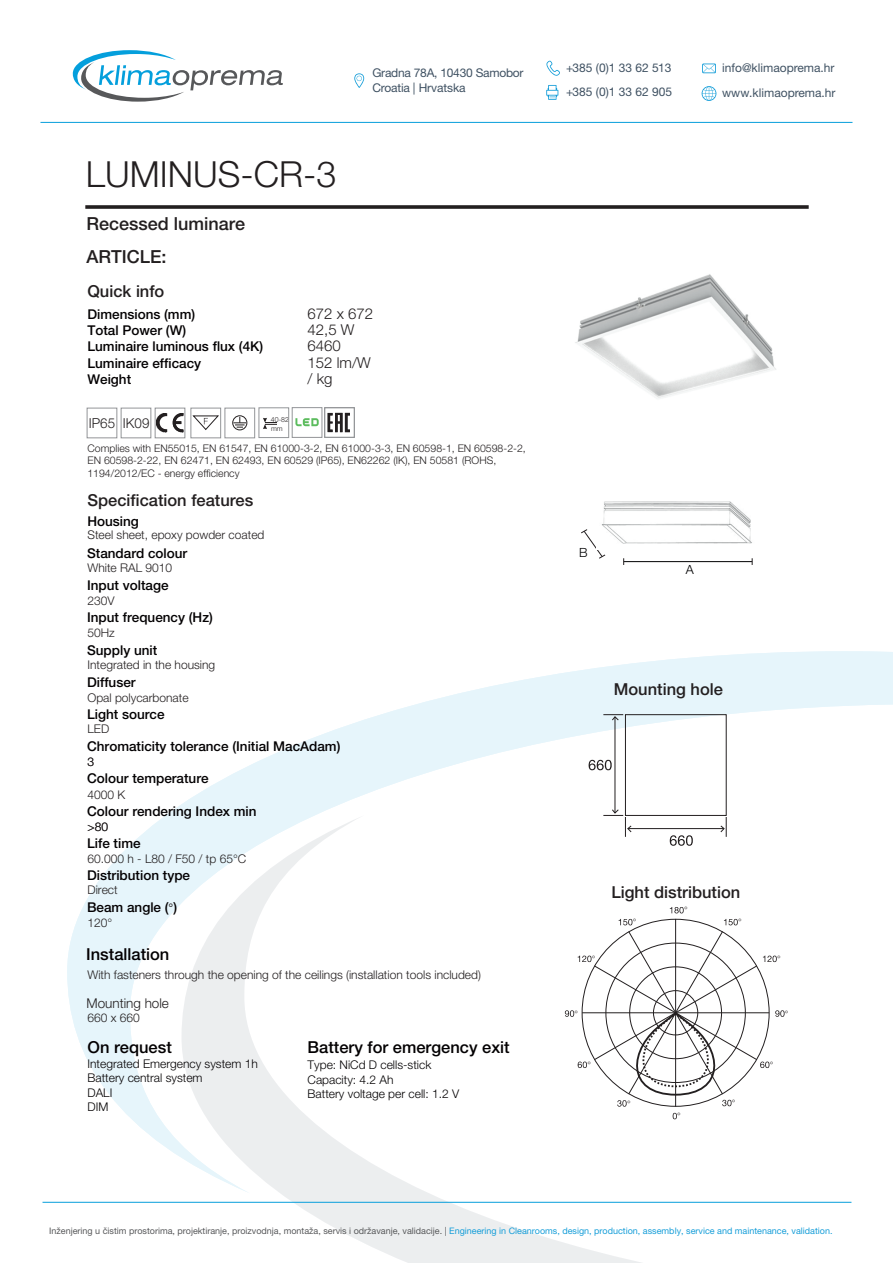
<style>
.page{position:relative;width:893px;height:1263px;background:#fff}
.page>*{position:absolute;margin:0;border:0;box-sizing:border-box;transform-origin:0 0}
.t1{font:300 36px "Helvetica Neue LT Pro";color:#231f20}
.t2{font:500 18px/33.3px "Helvetica Neue LT Pro";color:#231f20}
.t3{font:500 16.5px "Helvetica Neue LT Pro";color:#231f20}
.t4{font:500 16.5px "Helvetica Neue LT Pro";color:#030002}
.t5{font:300 15px/16px "Helvetica Neue LT Pro";color:#231f20}
.t6{font:300 13.8px "Helvetica Neue LT Pro";color:#231f20}
.t7{font:500 13.5px/16px "Helvetica Neue LT Pro";color:#030002}
.t8{font:300 13.5px "Helvetica Neue LT Pro";color:#231f20}
.t9{font:300 12.6px "Helvetica Neue LT Pro";color:#000002}
.t10{font:300 12px "Helvetica Neue LT Pro";color:#231f20}
.t11{font:300 12px/14.4px "Helvetica Neue LT Pro";color:#030002}
.t12{font:12px/15px "Helvetica Neue LT Pro";letter-spacing:-.005em;color:#405263}
.t13{font:300 10.5px/12.6px "Helvetica Neue LT Pro";color:#231f20}
.t14{font:9px "Helvetica Neue LT Pro";color:#57585a}
.t15{font:300 9px "Helvetica Neue LT Pro";color:#231f20}
.t16{font:300 7.05px/8.4px "Helvetica Neue LT Pro";color:#231f20}
.s1{font-size:12px;color:#231f20}
.s2{color:#169ed9}
</style>
<div class="page">
<svg style="left:546px;top:60px;width:14px;height:16px"></svg>
<svg style="left:354px;top:73px;width:10px;height:15px"></svg>
<svg style="left:702px;top:64px;width:14px;height:9px"></svg>
<svg style="left:702px;top:86px;width:14px;height:15px"></svg>
<svg style="left:546px;top:85px;width:12px;height:15px"></svg>
<svg style="left:67px;top:651px;width:826px;height:506px"></svg>
<svg style="left:181px;top:815px;width:712px;height:448px"></svg>
<hr style="left:40px;top:122px;width:812px;height:1px;background:#069edb">
<hr style="left:43px;top:1202px;width:808px;height:1px;background:#069edb">
<svg style="left:73px;top:50px;width:210px;height:52px"></svg>
<svg style="left:85px;top:205px;width:724px;height:4px;fill:#4c4949"></svg>
<hr style="left:675px;top:919px;width:1px;height:188px;background:#231f20">
<svg style="left:673px;top:1113px;width:4px;height:6px"></svg>
<svg style="left:724px;top:919px;width:14px;height:6px"></svg>
<svg style="left:670px;top:907px;width:14px;height:6px"></svg>
<svg style="left:619px;top:919px;width:13px;height:6px"></svg>
<svg style="left:670px;top:835px;width:23px;height:11px"></svg>
<svg style="left:589px;top:760px;width:23px;height:10px"></svg>
<hr style="left:628px;top:828px;width:96px;height:1px;background:#231f20">
<svg style="left:720px;top:817px;width:7px;height:20px"></svg>
<div style="left:625px;top:714px;width:101px;height:102px;border:1px solid #231f20"></div>
<hr style="left:615px;top:717px;width:1px;height:96px;background:#231f20">
<svg style="left:603px;top:809px;width:29px;height:28px"></svg>
<svg style="left:603px;top:714px;width:20px;height:6px"></svg>
<svg style="left:565px;top:931px;width:219px;height:176px"></svg>
<img style="left:575px;top:274px;width:201px;height:124px">
<hr style="left:624px;top:561px;width:128px;height:1px;background:#000002">
<svg style="left:581px;top:529px;width:24px;height:30px"></svg>
<img style="left:597px;top:501px;width:155px;height:48px">
<div style="left:121px;top:408px;width:30px;height:30px;border:1px solid #939598"></div>
<div style="left:155px;top:408px;width:30px;height:30px;border:1px solid #939598"></div>
<div style="left:191px;top:408px;width:30px;height:30px;border:1px solid #939598"></div>
<svg style="left:193px;top:415px;width:26px;height:15px"></svg>
<div style="left:225px;top:408px;width:30px;height:30px;border:1px solid #939598"></div>
<svg style="left:233px;top:417px;width:13px;height:11px"></svg>
<div style="left:233px;top:416px;width:14px;height:14px;border:1px solid #231f20;border-radius:50%"></div>
<div style="left:87px;top:408px;width:30px;height:30px;border:1px solid #939598"></div>
<svg style="left:173px;top:413px;width:10px;height:19px"></svg>
<svg style="left:157px;top:413px;width:10px;height:19px"></svg>
<svg style="left:263px;top:418px;width:14px;height:11px"></svg>
<div style="left:259px;top:408px;width:30px;height:30px;border:1px solid #939598"></div>
<svg style="left:295px;top:418px;width:24px;height:8px"></svg>
<div style="left:292px;top:407px;width:30px;height:31px;border:1px solid #939598"></div>
<div style="left:324px;top:407px;width:30px;height:30px;border:1px solid #939598"></div>
<svg style="left:328px;top:413px;width:22px;height:19px"></svg>
<h1 class="t1" style="left:86px;top:153px;width:252px">LUMINUS-CR-3</h1>
<h2 class="t2" style="left:86px;top:207px;width:160px">Recessed luminare<br>ARTICLE:</h2>
<p class="t3" style="left:87px;top:282px;width:79px">Quick info</p>
<p class="t12" style="left:372px;top:65px;width:153px">Gradna 78A, 10430 Samobor<br>Croatia | Hrvatska</p>
<p class="t12" style="left:566px;top:56px;width:107px;line-height:24px">+385 (0)1 33 62 513 +385 (0)1 33 62 905</p>
<p class="t12" style="left:722px;top:56px;width:115px;line-height:24.3px">info@klimaoprema.hr www.klimaoprema.hr</p>
<p class="t7" style="left:87px;top:306px;width:177px">Dimensions (mm)<br>Total Power (W)<br>Luminaire luminous flux (4K)<br>Luminaire efficacy</p>
<p class="t7" style="left:87px;top:371px;width:45px">Weight</p>
<p class="t6" style="left:89px;top:414px;width:62px">IP65 IK09</p>
<p class="t16" style="left:271px;top:415px;width:20px">40-82 mm</p>
<p class="t5" style="left:308px;top:306px;width:67px">672 x 672<br>42,5 W<br>6460<br>152 lm/W / kg</p>
<p class="t13" style="left:87px;top:441px;width:440px">Complies with EN55015, EN 61547, EN 61000-3-2, EN 61000-3-3, EN 60598-1, EN 60598-2-2,<br>EN 60598-2-22, EN 62471, EN 62493, EN 60529 (IP65), EN62262 (IK), EN 50581 (ROHS,<br>1194/2012/EC - energy efficiency</p>
<p class="t3" style="left:87px;top:490px;width:167px">Specification features</p>
<p class="t7" style="left:87px;top:513px;width:53px">Housing</p>
<p class="t10" style="left:87px;top:528px;width:178px">Steel sheet, epoxy powder coated</p>
<p class="t10" style="left:87px;top:561px;width:86px">White RAL 9010</p>
<p class="t10" style="left:87px;top:594px;width:29px">230V</p>
<p class="t10" style="left:87px;top:626px;width:29px">50Hz</p>
<p class="t7" style="left:87px;top:545px;width:102px">Standard colour</p>
<p class="t7" style="left:87px;top:577px;width:83px">Input voltage</p>
<p class="t7" style="left:87px;top:609px;width:127px">Input frequency (Hz)</p>
<p class="t7" style="left:87px;top:641px;width:72px">Supply unit</p>
<p class="t7" style="left:87px;top:674px;width:50px">Diffuser</p>
<p class="t10" style="left:87px;top:658px;width:129px">Integrated in the housing</p>
<p class="t7" style="left:87px;top:706px;width:79px">Light source</p>
<p class="t10" style="left:87px;top:722px;width:23px">LED</p>
<p class="t10" style="left:87px;top:754px;width:8px">3</p>
<p class="t10" style="left:87px;top:787px;width:39px">4000 K</p>
<p class="t10" style="left:87px;top:820px;width:22px">&gt;80</p>
<p class="t10" style="left:87px;top:851px;width:160px">60.000 h - L80 / F50 / tp 65°C</p>
<p class="t10" style="left:87px;top:883px;width:32px">Direct</p>
<p class="t10" style="left:87px;top:915px;width:26px">120°</p>
<p class="t10" style="left:87px;top:690px;width:103px">Opal polycarbonate</p>
<p class="t7" style="left:87px;top:738px;width:255px">Chromaticity tolerance (Initial MacAdam)</p>
<p class="t7" style="left:87px;top:770px;width:123px">Colour temperature</p>
<p class="t7" style="left:87px;top:803px;width:171px">Colour rendering Index min</p>
<p class="t7" style="left:87px;top:835px;width:55px">Life time</p>
<p class="t7" style="left:87px;top:867px;width:105px">Distribution type</p>
<p class="t7" style="left:87px;top:899px;width:92px">Beam angle (<span class="s1">°</span>)</p>
<p class="t4" style="left:86px;top:944px;width:85px">Installation</p>
<p class="t8" style="left:86px;top:995px;width:84px">Mounting hole</p>
<p class="t10" style="left:87px;top:967px;width:395px">With fasteners through the opening of the ceilings (installation tools included)</p>
<p class="t10" style="left:87px;top:1011px;width:54px">660 x 660</p>
<p class="t4" style="left:87px;top:1037px;width:86px">On request</p>
<p class="t4" style="left:308px;top:1037px;width:204px">Battery for emergency exit</p>
<p class="t11" style="left:87px;top:1056px;width:172px">Integrated Emergency system 1h<br>Battery central system<br>DALI<br>DIM</p>
<p class="t11" style="left:308px;top:1058px;width:153px">Type: NiCd D cells-stick<br>Capacity: 4.2 Ah<br>Battery voltage per cell: 1.2 V</p>
<p class="t9" style="left:579px;top:544px;width:10px">B</p>
<p class="t9" style="left:686px;top:562px;width:9px">A</p>
<p class="t3" style="left:614px;top:679px;width:111px">Mounting hole</p>
<p class="t15" style="left:592px;top:953px;width:5px">°</p>
<p class="t3" style="left:611px;top:882px;width:130px">Light distribution</p>
<p class="t15" style="left:633px;top:916px;width:5px">°</p>
<p class="t15" style="left:684px;top:905px;width:5px">°</p>
<p class="t15" style="left:738px;top:916px;width:5px">°</p>
<p class="t15" style="left:575px;top:1008px;width:5px">°</p>
<p class="t15" style="left:587px;top:1059px;width:5px">°</p>
<p class="t15" style="left:627px;top:1098px;width:5px">°</p>
<p class="t15" style="left:677px;top:1110px;width:5px">°</p>
<p class="t15" style="left:732px;top:1097px;width:5px">°</p>
<p class="t15" style="left:777px;top:953px;width:5px">°</p>
<p class="t15" style="left:785px;top:1008px;width:5px">°</p>
<p class="t15" style="left:770px;top:1059px;width:5px">°</p>
<p class="t14" style="left:49px;top:1225px;width:785px">Inženjering u čistim prostorima, projektiranje, proizvodnja, montaža, servis i održavanje, validacije. | <span class="s2">Engineering in Cleanrooms, design, production, assembly, service and maintenance, validation.</span></p>
</div>
